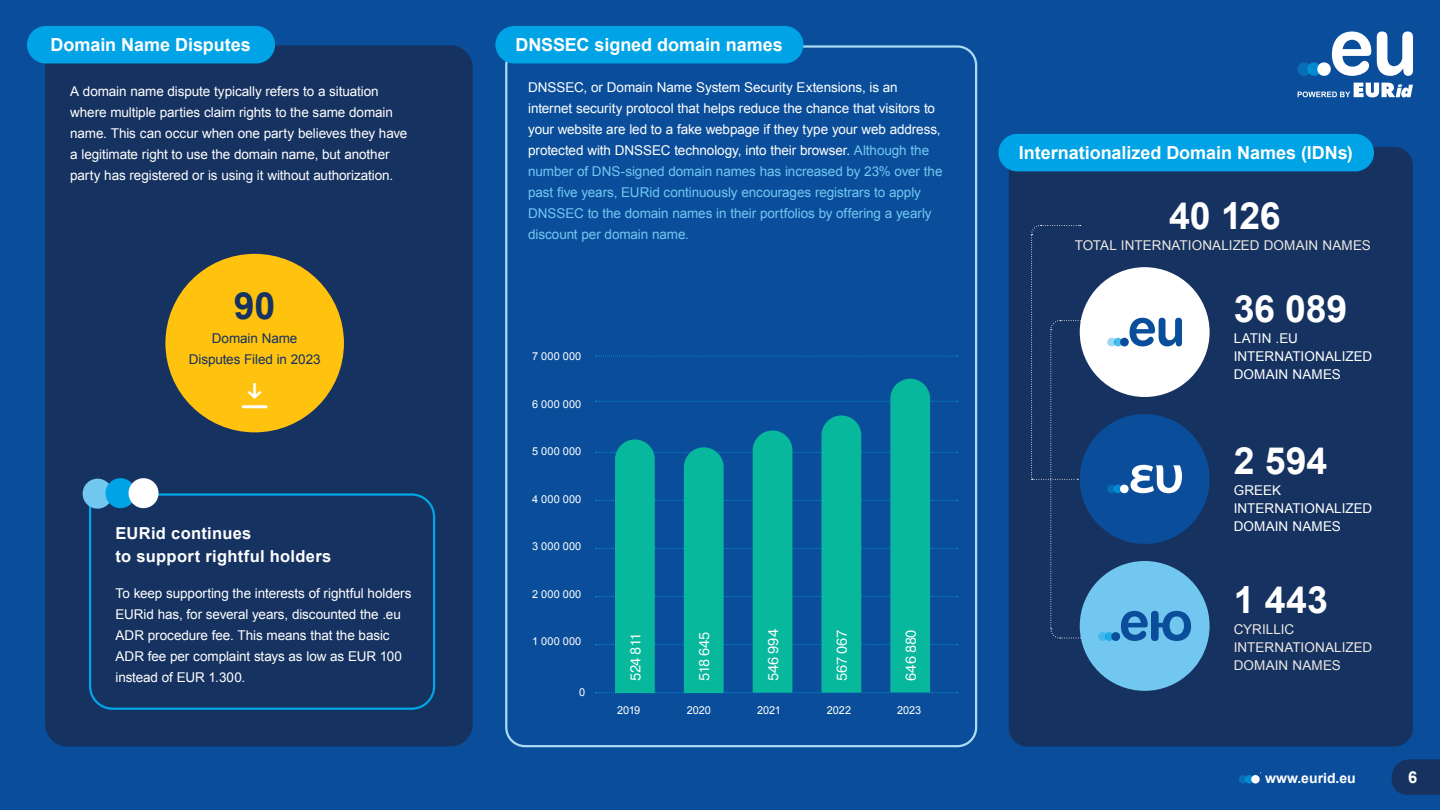
<style>
.page{position:relative;width:1440px;height:810px;background:#0a4e9b}
.page>*{position:absolute;margin:0;border:0;box-sizing:border-box;transform-origin:0 0}
.t1{font:700 37.5px "Arial";letter-spacing:-.005em;color:#fff}
.t2{font:700 37.5px "Arial";color:#163260}
.t3{font:32.03px "Filson Soft";color:#fff}
.t4{font:700 18px "Arial";letter-spacing:-.005em;color:#fff}
.t5{font:700 16.5px/22.5px "Arial";letter-spacing:.02em;color:#fff}
.t6{font:14.1px "Pragmatica";letter-spacing:-.015em;color:#fff}
.t7{font:700 14.02px "Arial";color:#fff}
.t8{font:13.5px/21px "Arial";letter-spacing:-.005em;color:#fff}
.t9{font:13.5px/18px "Arial";letter-spacing:.005em;color:#ede8e3}
.t10{font:13.5px/21px "Arial";letter-spacing:-.005em;color:#163260;text-align:center}
.t11{font:10.95px "Arial";letter-spacing:.015em;color:#fff}
.s1{color:#71c7f0}
</style>
<div class="page">
<svg style="left:1392px;top:759px;width:48px;height:36px;background:#153464"></svg>
<svg style="left:1239px;top:775px;width:21px;height:9px"></svg>
<svg style="left:1377px;top:32px;width:36px;height:44px"></svg>
<svg style="left:1298px;top:32px;width:73px;height:44px"></svg>
<svg style="left:1298px;top:83px;width:115px;height:14px"></svg>
<div style="left:495px;top:26px;width:308px;height:37px;background:#00a3e6;border-radius:19px"></div>
<div style="left:1009px;top:147px;width:404px;height:600px;background:#163260"></div>
<div style="left:1080px;top:267px;width:130px;height:130px;background:#fff;border-radius:50%"></div>
<div style="left:1080px;top:414px;width:130px;height:130px;background:#0a4e9b;border-radius:50%"></div>
<div style="left:1080px;top:561px;width:130px;height:130px;background:#71c7f0;border-radius:50%"></div>
<svg style="left:1031px;top:225px;width:160px;height:417px"></svg>
<div style="left:998px;top:134px;width:376px;height:37px;background:#00a3e6;border-radius:19px"></div>
<svg style="left:596px;top:356px;width:362px;height:1px"></svg>
<svg style="left:596px;top:379px;width:362px;height:314px"></svg>
<div style="left:45px;top:45px;width:428px;height:702px;background:#163260"></div>
<div style="left:165px;top:254px;width:179px;height:178px;background:#ffc20e;border-radius:50%"></div>
<hr style="left:243px;top:405px;width:23px;height:3px;background:#fff">
<div style="left:27px;top:26px;width:248px;height:37px;background:#00a3e6;border-radius:19px"></div>
<div style="left:88px;top:492px;width:348px;height:219px;background:#163260"></div>
<div style="left:83px;top:479px;width:30px;height:30px;background:#71c7f0;border-radius:50%"></div>
<div style="left:106px;top:478px;width:30px;height:30px;background:#00a3e6;border-radius:50%"></div>
<div style="left:129px;top:478px;width:30px;height:30px;background:#fff;border-radius:50%"></div>
<h3 class="t4" style="left:51px;top:33px;width:202px">Domain Name Disputes</h3>
<p class="t8" style="left:70px;top:81px;width:339px">A domain name dispute typically refers to a situation where multiple parties claim rights to the same domain name. This can occur when one party believes they have a legitimate right to use the domain name, but another party has registered or is using it without authorization.</p>
<h1 class="t2" style="left:234px;top:281px;width:43px">90</h1>
<p class="t10" style="left:189px;top:328px;width:133px">Domain Name<br>Disputes Filed in 2023</p>
<h2 class="t3" style="left:245px;top:367px;width:20px">↓</h2>
<p class="t5" style="left:116px;top:523px;width:217px">EURid continues<br>to support rightful holders</p>
<p class="t8" style="left:116px;top:583px;width:298px">To keep supporting the interests of rightful holders EURid has, for several years, discounted the .eu ADR procedure fee. This means that the basic ADR fee per complaint stays as low as EUR 100 instead of EUR 1.300.</p>
<h3 class="t4" style="left:515px;top:33px;width:269px">DNSSEC signed domain names</h3>
<p class="t8" style="left:528px;top:77px;width:416px">DNSSEC, or Domain Name System Security Extensions, is an internet security protocol that helps reduce the chance that visitors to your website are led to a fake webpage if they type your web address, protected with DNSSEC technology, into their browser. <span class="s1">Although the number of DNS-signed domain names has increased by 23% over the past five years, EURid continuously encourages registrars to apply DNSSEC to the domain names in their portfolios by offering a yearly discount per domain name.</span></p>
<p class="t11" style="left:532px;top:349px;width:51px">7 000 000</p>
<p class="t11" style="left:532px;top:397px;width:51px">6 000 000</p>
<p class="t11" style="left:532px;top:444px;width:51px">5 000 000</p>
<p class="t11" style="left:532px;top:492px;width:51px">4 000 000</p>
<p class="t11" style="left:532px;top:539px;width:51px">3 000 000</p>
<p class="t11" style="left:532px;top:587px;width:51px">2 000 000</p>
<p class="t11" style="left:532px;top:634px;width:51px">1 000 000</p>
<p class="t11" style="left:579px;top:685px;width:8px">0</p>
<p class="t6" style="left:627px;top:681px;width:49px;rotate:-90deg">524 811</p>
<p class="t6" style="left:696px;top:681px;width:51px;rotate:-90deg">518 645</p>
<p class="t6" style="left:765px;top:681px;width:53px;rotate:-90deg">546 994</p>
<p class="t6" style="left:833px;top:681px;width:53px;rotate:-90deg">567 067</p>
<p class="t6" style="left:902px;top:681px;width:53px;rotate:-90deg">646 880</p>
<p class="t11" style="left:617px;top:703px;width:25px">2019</p>
<p class="t11" style="left:687px;top:703px;width:26px">2020</p>
<p class="t11" style="left:757px;top:703px;width:25px">2021</p>
<p class="t11" style="left:827px;top:703px;width:26px">2022</p>
<p class="t11" style="left:897px;top:703px;width:26px">2023</p>
<h3 class="t4" style="left:1019px;top:141px;width:335px">Internationalized Domain Names (IDNs)</h3>
<h1 class="t1" style="left:1169px;top:191px;width:113px">40 126</h1>
<p class="t9" style="left:1075px;top:236px;width:298px">TOTAL INTERNATIONALIZED DOMAIN NAMES</p>
<h1 class="t1" style="left:1234px;top:284px;width:115px">36 089</h1>
<p class="t8" style="left:1234px;top:329px;width:140px;line-height:18px">LATIN .EU<br>INTERNATIONALIZED<br>DOMAIN NAMES</p>
<h1 class="t1" style="left:1234px;top:436px;width:95px">2 594</h1>
<p class="t8" style="left:1234px;top:481px;width:140px;line-height:18px">GREEK<br>INTERNATIONALIZED<br>DOMAIN NAMES</p>
<h1 class="t1" style="left:1234px;top:575px;width:96px">1 443</h1>
<p class="t9" style="left:1234px;top:620px;width:140px">CYRILLIC<br>INTERNATIONALIZED<br>DOMAIN NAMES</p>
<p class="t7" style="left:1265px;top:768px;width:92px">www.eurid.eu</p>
<p class="t5" style="left:1408px;top:767px;width:11px">6</p>
</div>
